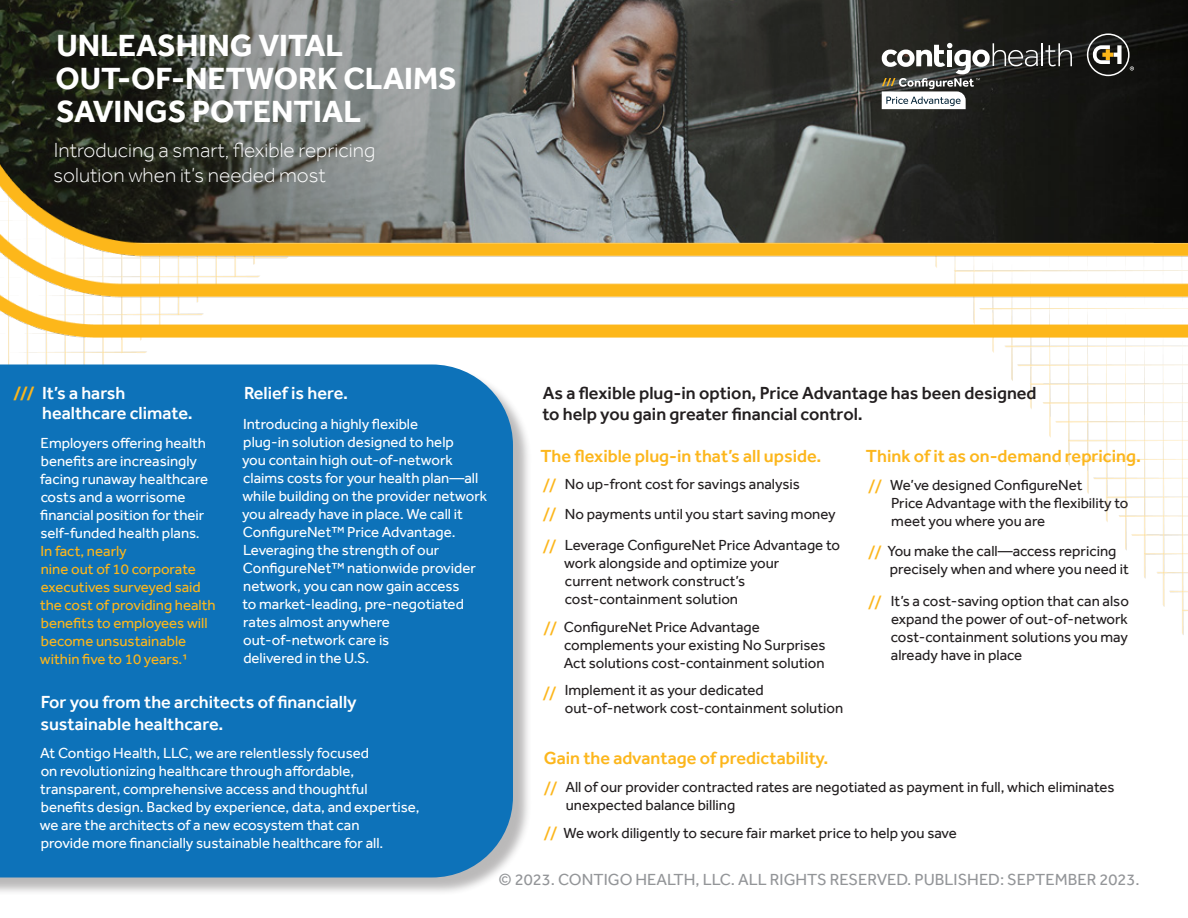
<style>
.page{position:relative;width:1188px;height:918px;background:#fff}
.page>*{position:absolute;margin:0;border:0;box-sizing:border-box;transform-origin:0 0}
.t1{font:700 31.5px "Effra";color:#fff}
.t2{font:300 21px/25.2px "Effra";color:#fff}
.t3{font:19.5px "Effra";color:#fcb61c}
.t4{font:500 18px "Effra";color:#fff}
.t5{font:500 18px "Effra";color:#fcb61c}
.t6{font:500 18px "Effra";color:#231f20}
.t7{font:16.5px "Effra";color:#939598}
.t8{font:15px/18px "Effra";color:#fff}
.t9{font:15px/18px "Effra";color:#231f20}
.t10{font:15px/18px "Effra";color:#fcb61c}
.s1{font-size:19.5px;color:#fcb61c}
</style>
<div class="page">
<img style="left:992px;top:338px;width:196px;height:297px">
<svg style="left:0;top:0;width:1188px;height:90px;background:#4c4d47"></svg>
<div style="left:0;top:367px;width:532px;height:529px;background:#231f20;opacity:.31"></div>
<div style="left:0;top:364px;width:513px;height:514px;background:#0d72b9"></div>
<img style="left:0;top:90px;width:1188px;height:248px">
<svg style="left:882px;top:43px;width:190px;height:66px"></svg>
<svg style="left:1087px;top:33px;width:47px;height:43px;background:#504d46"></svg>
<p class="t1" style="left:56px;top:27px;width:288px">UNLEASHING VITAL</p>
<p class="t1" style="left:55px;top:60px;width:403px">OUT-OF-NETWORK CLAIMS</p>
<p class="t1" style="left:56px;top:93px;width:306px">SAVINGS POTENTIAL</p>
<p class="t2" style="left:54px;top:137px;width:323px">Introducing a smart, flexible repricing solution when it’s needed most</p>
<p class="t4" style="left:13px;top:382px;width:114px"><span class="s1">///</span> It’s a harsh</p>
<p class="t4" style="left:42px;top:402px;width:152px">healthcare climate.</p>
<p class="t8" style="left:41px;top:434px;width:167px">Employers offering health</p>
<p class="t8" style="left:41px;top:452px;width:158px">benefits are increasingly</p>
<p class="t8" style="left:40px;top:470px;width:169px">facing runaway healthcare costs and a worrisome financial position for their self-funded health plans.</p>
<p class="t10" style="left:41px;top:542px;width:88px">In fact, nearly</p>
<p class="t10" style="left:41px;top:560px;width:156px">nine out of 10 corporate</p>
<p class="t10" style="left:40px;top:578px;width:177px">executives surveyed said the cost of providing health</p>
<p class="t10" style="left:41px;top:614px;width:168px">benefits to employees will become unsustainable</p>
<p class="t10" style="left:40px;top:650px;width:149px">within five to 10 years.1</p>
<p class="t4" style="left:244px;top:382px;width:105px">Relief is here.</p>
<p class="t8" style="left:243px;top:414px;width:177px">Introducing a highly flexible</p>
<p class="t8" style="left:243px;top:432px;width:212px">plug-in solution designed to help</p>
<p class="t8" style="left:242px;top:450px;width:212px">you contain high out-of-network</p>
<p class="t8" style="left:243px;top:468px;width:237px">claims costs for your health plan—all</p>
<p class="t8" style="left:242px;top:486px;width:246px">while building on the provider network</p>
<p class="t8" style="left:242px;top:504px;width:222px">you already have in place. We call it</p>
<p class="t8" style="left:243px;top:522px;width:214px">ConfigureNet™ Price Advantage.</p>
<p class="t8" style="left:243px;top:540px;width:198px">Leveraging the strength of our</p>
<p class="t8" style="left:243px;top:558px;width:235px">ConfigureNet™ nationwide provider</p>
<p class="t8" style="left:243px;top:576px;width:218px">network, you can now gain access</p>
<p class="t8" style="left:243px;top:594px;width:223px">to market-leading, pre-negotiated</p>
<p class="t8" style="left:243px;top:612px;width:148px">rates almost anywhere</p>
<p class="t8" style="left:243px;top:630px;width:148px">out-of-network care is</p>
<p class="t8" style="left:243px;top:648px;width:128px">delivered in the U.S.</p>
<p class="t4" style="left:41px;top:692px;width:317px">For you from the architects of financially</p>
<p class="t4" style="left:40px;top:713px;width:184px">sustainable healthcare.</p>
<p class="t8" style="left:40px;top:744px;width:330px">At Contigo Health, LLC, we are relentlessly focused</p>
<p class="t8" style="left:41px;top:762px;width:315px">on revolutionizing healthcare through affordable,</p>
<p class="t8" style="left:40px;top:780px;width:329px">transparent, comprehensive access and thoughtful</p>
<p class="t8" style="left:41px;top:798px;width:380px">benefits design. Backed by experience, data, and expertise,</p>
<p class="t8" style="left:40px;top:816px;width:321px">we are the architects of a new ecosystem that can</p>
<p class="t8" style="left:41px;top:834px;width:344px">provide more financially sustainable healthcare for all.</p>
<p class="t6" style="left:543px;top:382px;width:495px">As a flexible plug-in option, Price Advantage has been designed</p>
<p class="t6" style="left:542px;top:403px;width:322px">to help you gain greater financial control.</p>
<p class="t5" style="left:866px;top:445px;width:277px">Think of it as on-demand repricing.</p>
<p class="t5" style="left:540px;top:445px;width:282px">The flexible plug-in that’s all upside.</p>
<p class="t9" style="left:565px;top:474px;width:237px">No up-front cost for savings analysis</p>
<p class="t3" style="left:542px;top:473px;width:16px">//</p>
<p class="t9" style="left:890px;top:476px;width:194px">We’ve designed ConfigureNet</p>
<p class="t9" style="left:891px;top:494px;width:239px">Price Advantage with the flexibility to meet you where you are</p>
<p class="t9" style="left:888px;top:542px;width:230px">You make the call—access repricing</p>
<p class="t9" style="left:890px;top:560px;width:240px">precisely when and where you need it</p>
<p class="t3" style="left:868px;top:475px;width:16px">//</p>
<p class="t3" style="left:542px;top:502px;width:16px">//</p>
<p class="t9" style="left:565px;top:505px;width:272px">No payments until you start saving money</p>
<p class="t9" style="left:564px;top:536px;width:277px">Leverage ConfigureNet Price Advantage to work alongside and optimize your</p>
<p class="t9" style="left:565px;top:572px;width:182px">current network construct’s</p>
<p class="t9" style="left:565px;top:590px;width:175px">cost-containment solution</p>
<p class="t3" style="left:542px;top:535px;width:16px">//</p>
<p class="t3" style="left:868px;top:541px;width:16px">//</p>
<p class="t3" style="left:868px;top:591px;width:16px">//</p>
<p class="t9" style="left:891px;top:592px;width:240px;text-align:justify">It’s a cost-saving option that can also expand the power of out-of-network cost-containment solutions you may already have in place</p>
<p class="t9" style="left:564px;top:618px;width:197px">ConfigureNet Price Advantage</p>
<p class="t9" style="left:564px;top:636px;width:264px">complements your existing No Surprises<br>Act solutions cost-containment solution</p>
<p class="t3" style="left:543px;top:617px;width:16px">//</p>
<p class="t3" style="left:542px;top:682px;width:16px">//</p>
<p class="t9" style="left:565px;top:681px;width:200px">Implement it as your dedicated</p>
<p class="t9" style="left:565px;top:699px;width:280px">out-of-network cost-containment solution</p>
<p class="t5" style="left:544px;top:747px;width:286px">Gain the advantage of predictability.</p>
<p class="t9" style="left:565px;top:777px;width:551px">All of our provider contracted rates are negotiated as payment in full, which eliminates unexpected balance billing</p>
<p class="t9" style="left:564px;top:824px;width:395px">We work diligently to secure fair market price to help you save</p>
<p class="t3" style="left:544px;top:776px;width:16px">//</p>
<p class="t3" style="left:544px;top:821px;width:16px">//</p>
<p class="t7" style="left:499px;top:869px;width:643px">© 2023. CONTIGO HEALTH, LLC. ALL RIGHTS RESERVED. PUBLISHED: SEPTEMBER 2023.</p>
</div>
